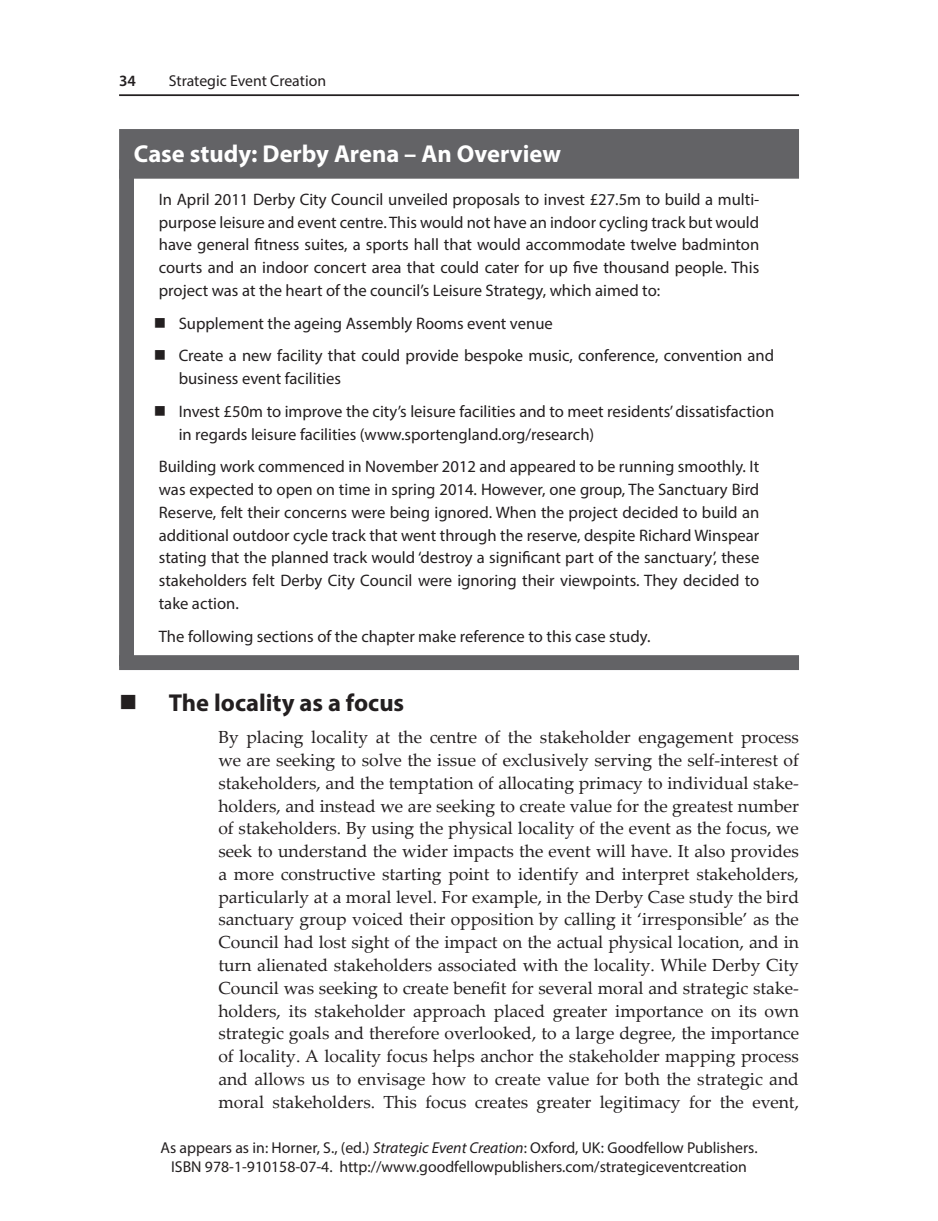
<style>
.page{position:relative;width:938px;height:1221px;background:#fff}
.page>*{position:absolute;margin:0;border:0;box-sizing:border-box;transform-origin:0 0}
.BoxHead{font:700 24.5px "Myriad Pro";color:#fff}
.t1{font:700 24.5px "Myriad Pro";color:#231f20}
.BodyTextP1{font:17.5px/22.8px "Palatino Linotype";color:#231f20;text-align:justify}
.BoxText{font:16.62px/22.8px "Myriad Pro";color:#231f20;text-align:justify}
.t2{font:15.75px/18.9px "Myriad Pro";color:#231f20;text-align:center}
.t3{font:600 15.75px "Myriad Pro";color:#231f20}
.s1{font-style:italic}
</style>
<div class="page">
<hr style="left:119px;top:94px;width:680px;height:2px;background:#231f20">
<div style="left:119px;top:129px;width:680px;height:50px;background:#636366;border:2px solid #636366"></div>
<div style="left:119px;top:169px;width:15px;height:497px;background:#636366;border:2px solid #636366"></div>
<div style="left:119px;top:655px;width:680px;height:15px;background:#636366;border:2px solid #636366"></div>
<p class="t3" style="left:119px;top:71px;width:18px">34</p>
<p class="t2" style="left:169px;top:71px;width:159px">Strategic Event Creation</p>
<p class="BoxHead" style="left:134px;top:138px;width:428px">Case study: Derby Arena – An Overview</p>
<p class="BoxText" style="left:159px;top:188px;width:602px">In April 2011 Derby City Council unveiled proposals to invest £27.5m to build a multi&shy;purpose leisure and event centre. This would not have an indoor cycling track but would have general fitness suites, a sports hall that would accommodate twelve badminton courts and an indoor concert area that could cater for up five thousand people. This project was at the heart of the council’s Leisure Strategy, which aimed to:</p>
<p class="BoxText" style="left:179px;top:311px;width:376px">Supplement the ageing Assembly Rooms event venue</p>
<p class="BoxText" style="left:179px;top:344px;width:597px">Create a new facility that could provide bespoke music, conference, convention and business event facilities</p>
<p class="BoxText" style="left:179px;top:399px;width:597px">Invest £50m to improve the city’s leisure facilities and to meet residents’ dissatisfaction in regards leisure facilities (www.sportengland.org/research)</p>
<p class="BoxText" style="left:159px;top:455px;width:602px">Building work commenced in November 2012 and appeared to be running smoothly. It was expected to open on time in spring 2014. However, one group, The Sanctuary Bird Reserve, felt their concerns were being ignored. When the project decided to build an additional outdoor cycle track that went through the reserve, despite Richard Winspear stating that the planned track would ‘destroy a significant part of the sanctuary’, these stakeholders felt Derby City Council were ignoring their viewpoints. They decided to take action.</p>
<p class="BoxText" style="left:159px;top:624px;width:493px">The following sections of the chapter make reference to this case study.</p>
<p class="t1" style="left:169px;top:686px;width:237px">The locality as a focus</p>
<p class="BodyTextP1" style="left:218px;top:725px;width:582px">By placing locality at the centre of the stakeholder engagement process we are seeking to solve the issue of exclusively serving the self-interest of stakeholders, and the temptation of allocating primacy to individual stake&shy;holders, and instead we are seeking to create value for the greatest number of stakeholders. By using the physical locality of the event as the focus, we seek to understand the wider impacts the event will have. It also provides a more constructive starting point to identify and interpret stakeholders, particularly at a moral level. For example, in the Derby Case study the bird sanctuary group voiced their opposition by calling it ‘irresponsible’ as the Council had lost sight of the impact on the actual physical location, and in turn alienated stakeholders associated with the locality. While Derby City Council was seeking to create benefit for several moral and strategic stake&shy;holders, its stakeholder approach placed greater importance on its own strategic goals and therefore overlooked, to a large degree, the importance of locality. A locality focus helps anchor the stakeholder mapping process and allows us to envisage how to create value for both the strategic and moral stakeholders. This focus creates greater legitimacy for the event,</p>
<p class="t2" style="left:160px;top:1138px;width:598px">As appears as in: Horner, S., (ed.) <span class="s1">Strategic Event Creation</span>: Oxford, UK: Goodfellow Publishers.<br>ISBN 978-1-910158-07-4. http://www.goodfellowpublishers.com/strategiceventcreation</p>
</div>
